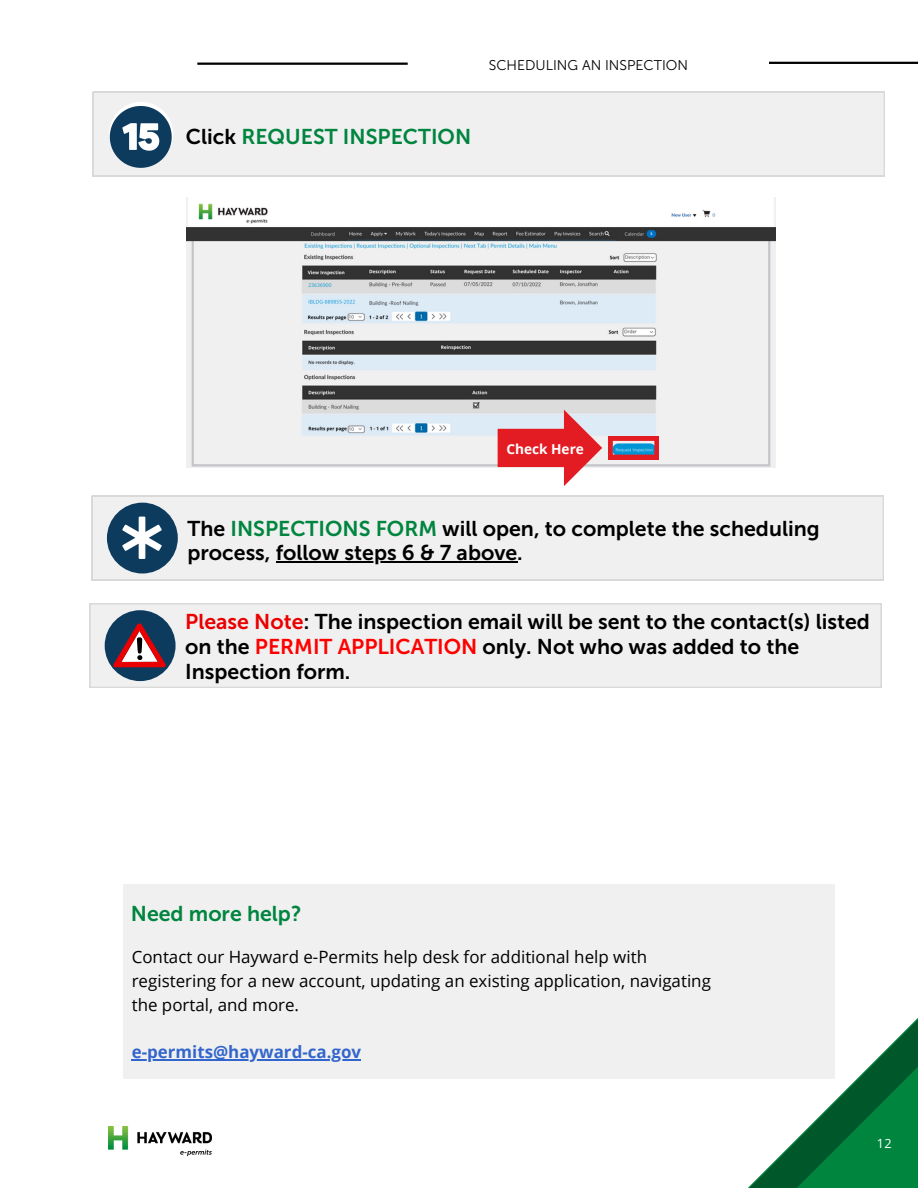
<style>
.page{position:relative;width:918px;height:1188px;background:#fff}
.page>*{position:absolute;margin:0;border:0;box-sizing:border-box;transform-origin:0 0}
.t1{font:21.3px/24.8px "Museo Sans 700";color:#000}
.t2{font:21.3px "Museo Sans 700";color:#00853f}
.t3{font:16.95px/23.7px "Open Sans";color:#000}
.t4{font:700 16.95px "Open Sans";color:#36c}
.t5{font:14.1px "Museo Sans 300";color:#000}
.t6{font:700 13.65px "Open Sans";color:#fff}
.t7{font:12.75px "Open Sans";color:#fff}
.s1{color:#000}
.s2{color:#00853f}
.s3{color:#ea0000}
.s4{color:#f00}
</style>
<div class="page">
<hr style="left:197px;top:63px;width:211px;height:2px;background:#000">
<hr style="left:769px;top:62px;width:149px;height:2px;background:#000">
<svg style="left:748px;top:1018px;width:170px;height:170px"></svg>
<div style="left:193px;top:366px;width:43px;height:106px;background:linear-gradient(to right,#fff,#fff)"></div>
<img style="left:109px;top:1127px;width:102px;height:29px">
<img style="left:187px;top:197px;width:588px;height:270px">
<svg style="left:608px;top:437px;width:51px;height:22px"></svg>
<svg style="left:498px;top:410px;width:104px;height:76px"></svg>
<div style="left:93px;top:92px;width:792px;height:84px;background:#f0f0f0"></div>
<div style="left:109px;top:102px;width:64px;height:64px;background:#fff;border-radius:50%"></div>
<svg style="left:110px;top:106px;width:62px;height:62px"></svg>
<div style="left:92px;top:496px;width:792px;height:84px;background:#f0f0f0"></div>
<div style="left:107px;top:503px;width:71px;height:71px;background:#0d3b5e;border-radius:50%"></div>
<svg style="left:122px;top:517px;width:40px;height:42px"></svg>
<hr style="left:276px;top:561px;width:241px;height:2px;background:#000">
<div style="left:123px;top:884px;width:711px;height:195px;background:#f0f0f0"></div>
<hr style="left:132px;top:1059px;width:229px;height:1px;background:#36c">
<div style="left:90px;top:603px;width:791px;height:85px;background:#f0f0f0"></div>
<div style="left:105px;top:610px;width:71px;height:71px;background:#0d3b5e;border-radius:50%"></div>
<svg style="left:113px;top:623px;width:53px;height:44px"></svg>
<p class="t5" style="left:489px;top:56px;width:201px">SCHEDULING AN INSPECTION</p>
<p class="t2" style="left:186px;top:124px;width:287px"><span class="s1">Click</span> REQUEST INSPECTION</p>
<p class="t6" style="left:506px;top:439px;width:79px">Check Here</p>
<p class="t1" style="left:188px;top:516px;width:634px">The <span class="s2">INSPECTIONS FORM</span> will open, to complete the scheduling process, follow steps 6 &amp; 7 above.</p>
<p class="t1" style="left:185px;top:610px;width:686px"><span class="s3">Please Note</span>: The inspection email will be sent to the contact(s) listed on the <span class="s4">PERMIT APPLICATION</span> only. Not who was added to the<br>Inspection form.</p>
<p class="t2" style="left:131px;top:901px;width:172px">Need more help?</p>
<p class="t3" style="left:132px;top:945px;width:581px">Contact our Hayward e-Permits help desk for additional help with registering for a new account, updating an existing application, navigating the portal, and more.</p>
<p class="t4" style="left:132px;top:1040px;width:231px">e-permits@hayward-ca.gov</p>
<p class="t7" style="left:877px;top:1135px;width:16px">12</p>
</div>
